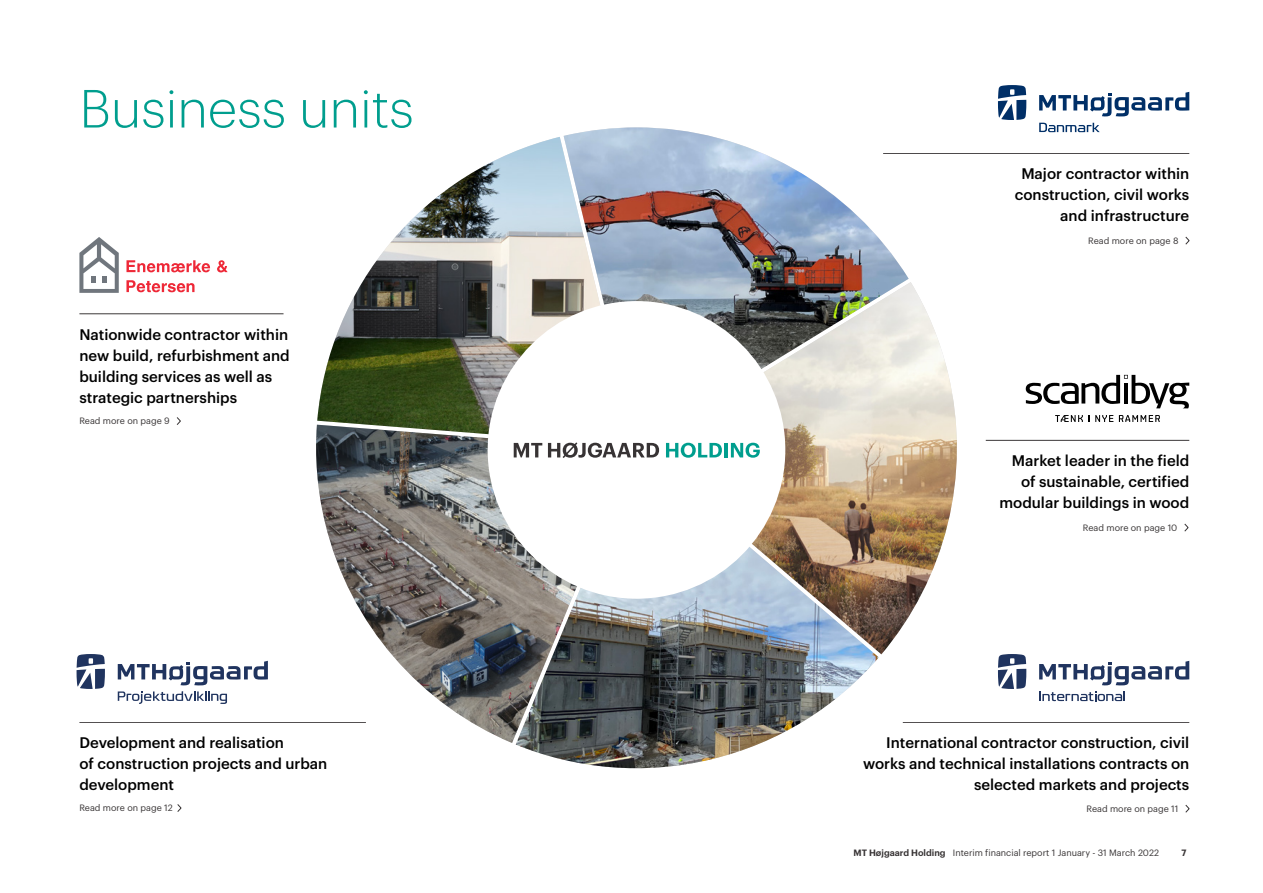
<style>
.page{position:relative;width:1263px;height:893px;background:#fff}
.page>*{position:absolute;margin:0;border:0;box-sizing:border-box;transform-origin:0 0}
.t1{font:300 52.5px "Graphik";color:#009e8e}
.t2{font:500 15px/21px "Graphik";color:#000;text-align:right}
.t3{font:9px "Graphik";color:#373334}
.t4{font:600 9px "Graphik";color:#373334}
.s1{font-weight:600}
</style>
<div class="page">
<img style="left:564px;top:127px;width:345px;height:174px">
<img style="left:640px;top:282px;width:317px;height:372px">
<img style="left:317px;top:137px;width:317px;height:288px">
<img style="left:316px;top:425px;width:200px;height:318px">
<img style="left:516px;top:451px;width:363px;height:318px">
<svg style="left:118px;top:661px;width:150px;height:24px"></svg>
<svg style="left:77px;top:654px;width:28px;height:35px"></svg>
<svg style="left:118px;top:691px;width:109px;height:13px"></svg>
<svg style="left:1039px;top:661px;width:150px;height:24px"></svg>
<svg style="left:998px;top:654px;width:28px;height:35px"></svg>
<svg style="left:1039px;top:692px;width:86px;height:9px"></svg>
<hr style="left:883px;top:153px;width:306px;height:1px;background:#373334">
<hr style="left:79px;top:314px;width:205px;height:1px;background:#373334">
<hr style="left:903px;top:722px;width:286px;height:1px;background:#373334">
<hr style="left:986px;top:440px;width:203px;height:1px;background:#373334">
<hr style="left:79px;top:722px;width:287px;height:1px;background:#373334">
<div style="left:488px;top:301px;width:297px;height:298px;background:#fff;border-radius:50%"></div>
<svg style="left:514px;top:443px;width:28px;height:14px"></svg>
<svg style="left:548px;top:442px;width:111px;height:16px"></svg>
<svg style="left:666px;top:443px;width:56px;height:15px"></svg>
<hr style="left:724px;top:443px;width:4px;height:14px;background:#009e8e">
<svg style="left:731px;top:443px;width:29px;height:15px"></svg>
<svg style="left:79px;top:237px;width:40px;height:56px"></svg>
<svg style="left:126px;top:260px;width:84px;height:12px"></svg>
<svg style="left:217px;top:260px;width:11px;height:12px"></svg>
<svg style="left:126px;top:280px;width:69px;height:12px"></svg>
<svg style="left:1039px;top:92px;width:150px;height:24px"></svg>
<svg style="left:998px;top:85px;width:28px;height:35px"></svg>
<svg style="left:1039px;top:123px;width:61px;height:9px"></svg>
<svg style="left:1026px;top:375px;width:163px;height:33px"></svg>
<svg style="left:1055px;top:415px;width:34px;height:7px"></svg>
<svg style="left:1095px;top:415px;width:18px;height:7px"></svg>
<svg style="left:1119px;top:415px;width:41px;height:7px"></svg>
<svg style="left:1185px;top:236px;width:4px;height:9px"></svg>
<svg style="left:177px;top:417px;width:4px;height:8px"></svg>
<svg style="left:1184px;top:523px;width:4px;height:9px"></svg>
<svg style="left:1185px;top:804px;width:4px;height:9px"></svg>
<svg style="left:177px;top:804px;width:5px;height:8px"></svg>
<h1 class="t1" style="left:79px;top:70px;width:336px">Business units</h1>
<p class="t2" style="left:79px;top:322px;width:212px;text-align:left">Nationwide contractor within new build, refurbishment and building services as well as strategic partnerships</p>
<p class="t3" style="left:79px;top:414px;width:92px">Read more on page 9</p>
<p class="t2" style="left:1015px;top:162px;width:176px">Major contractor within construction, civil works and infrastructure</p>
<p class="t3" style="left:1088px;top:234px;width:92px">Read more on page 8</p>
<p class="t2" style="left:999px;top:449px;width:191px">Market leader in the field of sustainable, certified modular buildings in wood</p>
<p class="t3" style="left:1083px;top:521px;width:96px">Read more on page 10</p>
<p class="t2" style="left:79px;top:731px;width:250px;text-align:left">Development and realisation<br>of construction projects and urban development</p>
<p class="t2" style="left:863px;top:731px;width:328px">International contractor construction, civil works and technical installations contracts on selected markets and projects</p>
<p class="t3" style="left:79px;top:801px;width:95px">Read more on page 12</p>
<p class="t3" style="left:1086px;top:802px;width:93px">Read more on page 11</p>
<p class="t3" style="left:853px;top:846px;width:307px"><span class="s1">MT Højgaard Holding</span> Interim financial report 1 January - 31 March 2022</p>
<p class="t4" style="left:1181px;top:845px;width:7px">7</p>
</div>
